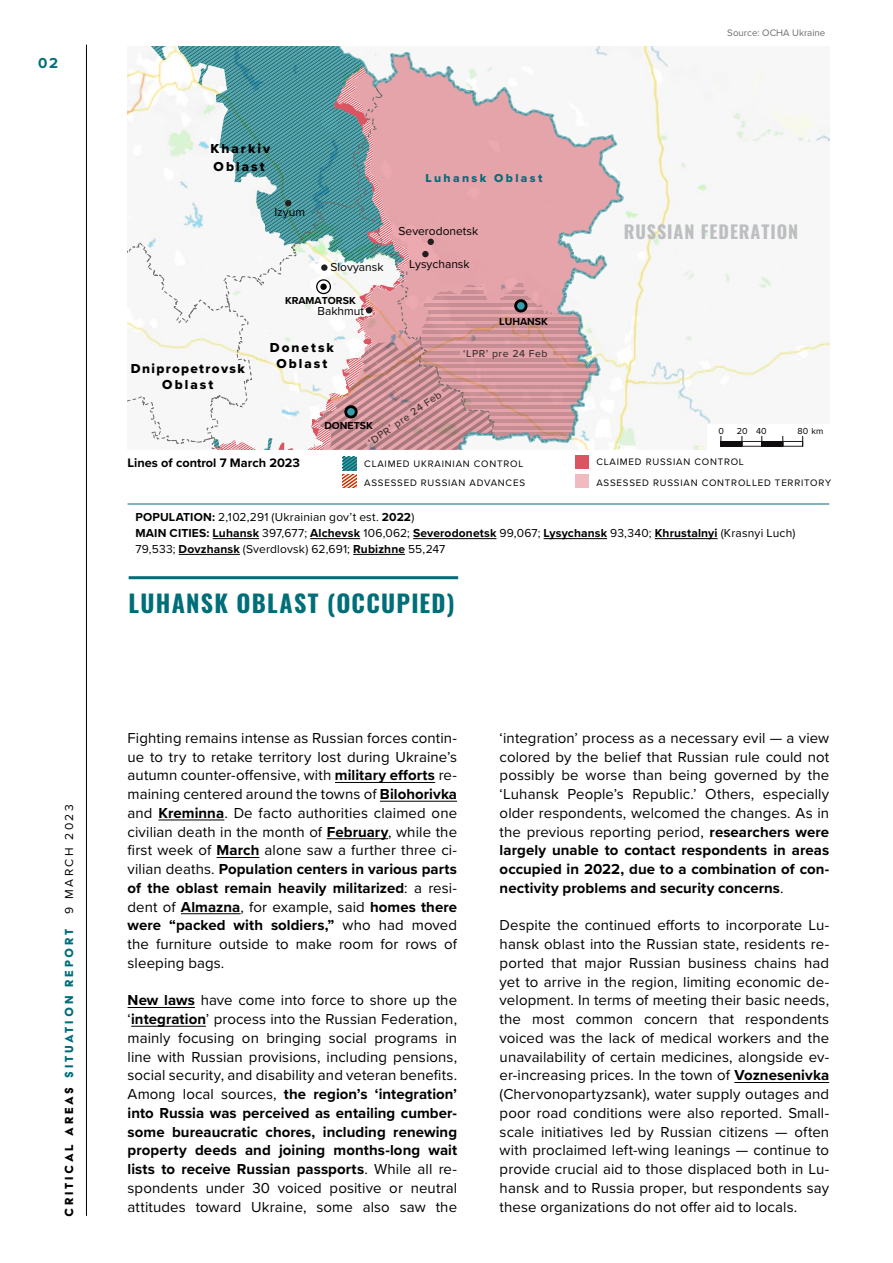
<style>
.page{position:relative;width:893px;height:1263px;background:#fff}
.page>*{position:absolute;margin:0;border:0;box-sizing:border-box;transform-origin:0 0}
._1___Headline{font:700 24px "Oswald";letter-spacing:.055em;color:#006e78}
.t1{font:700 18px "Oswald";letter-spacing:.05em;color:#bcbec0}
._2__Body{font:15px/18.8px "Proxima Nova";letter-spacing:.01em;color:#000;text-align:justify}
._2__Body_1st{font:15px/18.8px "Proxima Nova";letter-spacing:.005em;color:#000;text-align:justify}
.t2{font:700 15px "Proxima Nova";color:#006e78}
.t3{font:13.5px "Acier BAT Text Solid";letter-spacing:.21em;color:#006e78}
.t4{font:13.5px/16.2px "Proxima Nova Extrabld";letter-spacing:.15em;color:#000;text-align:center}
.t5{font:13.5px/16.2px "Proxima Nova Extrabld";letter-spacing:.1em;color:#000;text-align:center}
.t6{font:700 12.75px "Proxima Nova";color:#000}
.OblastInfo{font:12px/15.8px "Proxima Nova";color:#000}
.t7{font:12px "Proxima Nova Extrabld";letter-spacing:.2em;color:#006e78}
.t8{font:500 10.5px "Proxima Nova";letter-spacing:.05em;color:#4d4d4f}
.t9{font:700 10.5px "Proxima Nova";color:#000}
.t10{font:9.75px/19px "Proxima Nova";letter-spacing:.08em;color:#000}
.t11{font:9.75px "Proxima Nova";letter-spacing:.08em;color:#231f20}
.t12{font:9.75px "Proxima Nova";color:#6d6e71}
.t13{font:9px "Proxima Nova";color:#000}
.s1{color:#000}
.s2{font-family:"Proxima Nova";font-size:12px;color:#000}
.s3{font-weight:700}
</style>
<div class="page">
<hr style="left:86px;top:45px;width:1px;height:1171px;background:#000">
<div style="left:575px;top:474px;width:13px;height:14px;background:#f0bac0"></div>
<svg style="left:343px;top:470px;width:13px;height:18px"></svg>
<div style="left:575px;top:455px;width:13px;height:14px;background:#db5461"></div>
<svg style="left:343px;top:457px;width:13px;height:13px"></svg>
<hr style="left:335px;top:782px;width:100px;height:1px;background:#000">
<hr style="left:380px;top:801px;width:77px;height:1px;background:#000">
<hr style="left:158px;top:819px;width:66px;height:1px;background:#000">
<hr style="left:327px;top:838px;width:61px;height:1px;background:#000">
<hr style="left:217px;top:857px;width:42px;height:1px;background:#000">
<hr style="left:181px;top:913px;width:60px;height:1px;background:#000">
<hr style="left:128px;top:1007px;width:67px;height:1px;background:#000">
<hr style="left:131px;top:1026px;width:75px;height:1px;background:#000">
<hr style="left:734px;top:1082px;width:95px;height:1px;background:#000">
<hr style="left:129px;top:576px;width:329px;height:3px;background:#006e78">
<hr style="left:213px;top:538px;width:46px;height:1px;background:#000">
<hr style="left:310px;top:538px;width:50px;height:1px;background:#000">
<hr style="left:413px;top:538px;width:83px;height:1px;background:#000">
<hr style="left:544px;top:538px;width:63px;height:1px;background:#000">
<hr style="left:655px;top:538px;width:63px;height:1px;background:#000">
<hr style="left:179px;top:554px;width:61px;height:1px;background:#000">
<hr style="left:353px;top:554px;width:52px;height:1px;background:#000">
<hr style="left:128px;top:504px;width:701px;height:1px;background:#006e78">
<img style="left:624px;top:47px;width:205px;height:402px">
<svg style="left:128px;top:47px;width:495px;height:402px"></svg>
<div style="left:707px;top:424px;width:122px;height:25px;background:#fff"></div>
<div style="left:721px;top:441px;width:21px;height:6px;background:#0f0d0e"></div>
<div style="left:742px;top:441px;width:20px;height:6px;border:1px solid #231f20"></div>
<div style="left:762px;top:441px;width:21px;height:6px;background:#0f0d0e"></div>
<div style="left:783px;top:441px;width:20px;height:6px;border:1px solid #231f20"></div>
<p class="t2" style="left:38px;top:52px;width:21px">02</p>
<p class="t3" style="left:62px;top:1217px;width:414px;rotate:-90deg"><span class="s1">CRITICAL AREAS</span> SITUATION REPORT <span class="s2">9 Ma rch 2023</span></p>
<p class="t4" style="left:210px;top:139px;width:61px;line-height:17.7px;text-align:left">Kharkiv<br>Oblast</p>
<p class="OblastInfo" style="left:274px;top:203px;width:32px">Izyum</p>
<p class="t7" style="left:425px;top:169px;width:119px">Luhansk Oblast</p>
<p class="OblastInfo" style="left:399px;top:222px;width:81px">Severodonetsk</p>
<p class="t5" style="left:131px;top:360px;width:115px">Dnipropetrovsk<br>Oblast</p>
<p class="OblastInfo" style="left:331px;top:258px;width:55px">Slovyansk</p>
<p class="OblastInfo" style="left:409px;top:255px;width:62px">Lysychansk</p>
<p class="t9" style="left:285px;top:293px;width:72px">KRAMATORSK</p>
<p class="OblastInfo" style="left:317px;top:303px;width:48px">Bakhmut</p>
<p class="t9" style="left:499px;top:314px;width:50px">LUHANSK</p>
<p class="t4" style="left:270px;top:339px;width:66px">Donetsk<br>Oblast</p>
<p class="t8" style="left:365px;top:436px;width:88px;rotate:-35deg">‘DPR’ pre 24 Feb</p>
<p class="t9" style="left:324px;top:418px;width:50px">DONETSK</p>
<p class="t8" style="left:463px;top:345px;width:86px">‘LPR’ pre 24 Feb</p>
<p class="t12" style="left:727px;top:26px;width:100px">Source: OCHA Ukraine</p>
<p class="t1" style="left:624px;top:222px;width:176px">RUSSIAN FEDERATION</p>
<p class="t13" style="left:719px;top:424px;width:7px">0</p>
<p class="t13" style="left:737px;top:424px;width:31px">20 40</p>
<p class="t13" style="left:797px;top:424px;width:27px">80 km</p>
<p class="t6" style="left:128px;top:453px;width:174px">Lines of control 7 March 2023</p>
<p class="t11" style="left:152px;top:456px;width:161px">CLAIMED UKRAINIAN CONTROL</p>
<p class="t11" style="left:384px;top:455px;width:149px">CLAIMED RUSSIAN CONTROL</p>
<p class="t10" style="left:596px;top:452px;width:149px">CLAIMED RUSSIAN CONTROL</p>
<p class="t10" style="left:364px;top:454px;width:161px">CLAIMED UKRAINIAN CONTROL<br>ASSE</p>
<p class="t11" style="left:384px;top:475px;width:236px">ASSESSED RUSSIAN CONTROLLED TERRITORY</p>
<p class="t10" style="left:410px;top:473px;width:117px">D RUSSIAN ADVANCES</p>
<p class="t10" style="left:596px;top:473px;width:236px">ASSESSED RUSSIAN CONTROLLED TERRITORY</p>
<p class="OblastInfo" style="left:135px;top:509px;width:661px"><span class="s3">POPULATION:</span> 2,102,291 (Ukrainian gov’t est. <span class="s3">2022</span>)<br><span class="s3">MAIN CITIES: Luhansk</span> 397,677; <span class="s3">Alchevsk</span> 106,062; <span class="s3">Severodonetsk</span> 99,067; <span class="s3">Lysychansk</span> 93,340; <span class="s3">Khrustalnyi</span> (Krasnyi Luch)<br>79,533; <span class="s3">Dovzhansk</span> (Sverdlovsk) 62,691; <span class="s3">Rubizhne</span> 55,247</p>
<p class="_1___Headline" style="left:129px;top:591px;width:328px">LUHANSK OBLAST (OCCUPIED)</p>
<p class="_2__Body_1st" style="left:128px;top:728px;width:331px">Fighting remains intense as Russian forces contin&shy;ue to try to retake territory lost during Ukraine’s autumn counter-offensive, with <span class="s3">military efforts</span> re&shy;maining centered around the towns of <span class="s3">Bilohorivka </span>and <span class="s3">Kreminna</span>. De facto authorities claimed one civilian death in the month of <span class="s3">February</span>, while the first week of <span class="s3">March</span> alone saw a further three ci&shy;vilian deaths. <span class="s3">Population centers in various parts of the oblast remain heavily militarized</span>: a resi&shy;dent of <span class="s3">Almazna</span>, for example, said <span class="s3">homes there were “packed with soldiers,”</span> who had moved the furniture outside to make room for rows of sleeping bags.</p>
<p class="_2__Body" style="left:128px;top:990px;width:331px"><span class="s3">New laws</span> have come into force to shore up the ‘<span class="s3">integration</span>’ process into the Russian Federation, mainly focusing on bringing social programs in line with Russian provisions, including pensions, social security, and disability and veteran benefits.<br>Among local sources, <span class="s3">the region’s ‘integration’ into Russia was perceived as entailing cumber&shy;some bureaucratic chores, including renewing property deeds and joining months-long wait lists to receive Russian passports</span>. While all re&shy;spondents under 30 voiced positive or neutral attitudes toward Ukraine, some also saw the</p>
<p class="_2__Body" style="left:500px;top:728px;width:331px">‘integration’ process as a necessary evil — a view colored by the belief that Russian rule could not possibly be worse than being governed by the ‘Luhansk People’s Republic.’ Others, especially older respondents, welcomed the changes. As in the previous reporting period, <span class="s3">researchers were largely unable to contact respondents in areas occupied in 2022, due to a combination of con&shy;nectivity problems and security concerns</span>.</p>
<p class="_2__Body" style="left:500px;top:915px;width:331px">Despite the continued efforts to incorporate Lu&shy;hansk oblast into the Russian state, residents re&shy;ported that major Russian business chains had yet to arrive in the region, limiting economic de&shy;velopment. In terms of meeting their basic needs, the most common concern that respondents voiced was the lack of medical workers and the unavailability of certain medicines, alongside ev&shy;er-increasing prices. In the town of <span class="s3">Voznesenivka </span>(Chervonopartyzsank), water supply outages and poor road conditions were also reported. Small&shy;scale initiatives led by Russian citizens — often with proclaimed left-wing leanings — continue to provide crucial aid to those displaced both in Lu&shy;hansk and to Russia proper, but respondents say these organizations do not offer aid to locals.</p>
</div>
